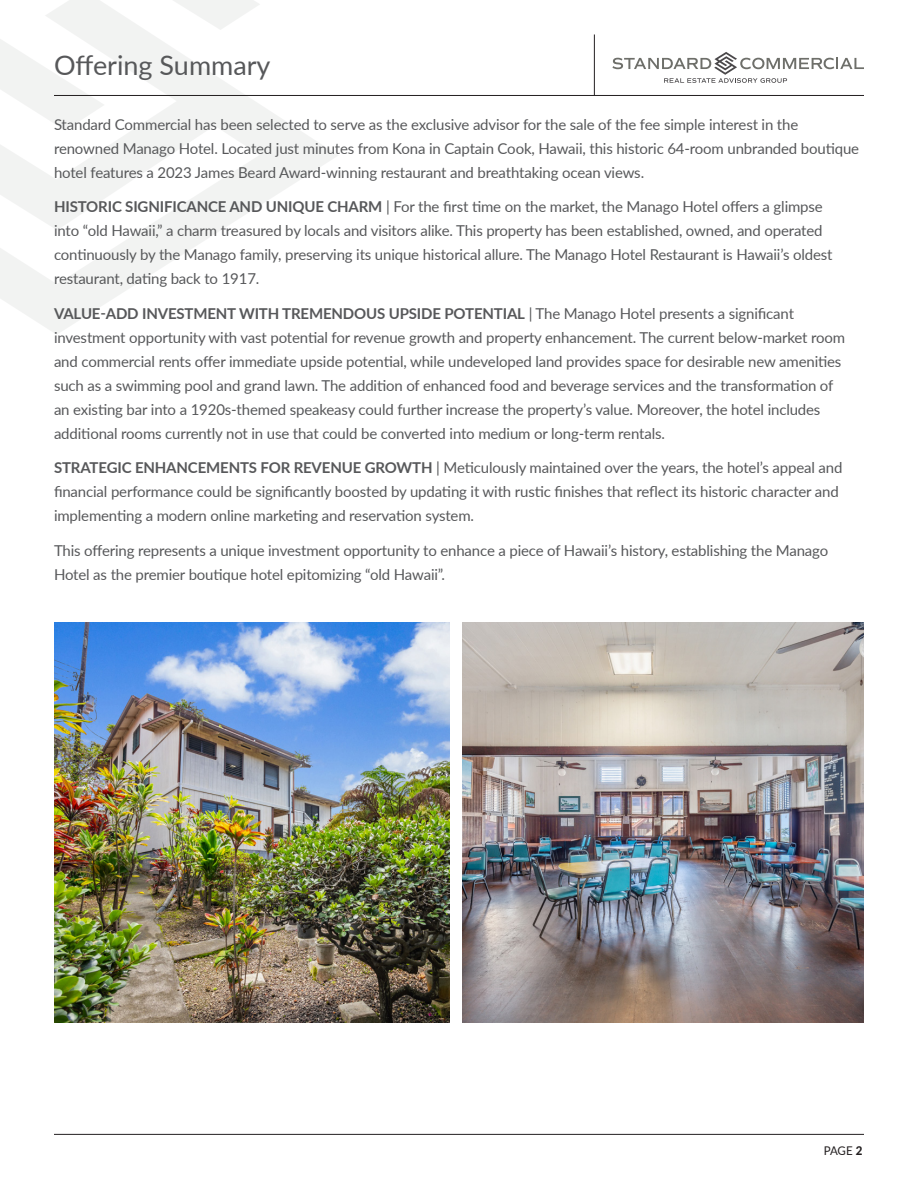
<style>
.page{position:relative;width:918px;height:1188px;background:#fff}
.page>*{position:absolute;margin:0;border:0;box-sizing:border-box;transform-origin:0 0}
.t1{font:27px "Lato";color:#57585a}
.t2{font:15px/24px "Lato";letter-spacing:-.01em;color:#57585a}
.t3{font:12px "Lato";color:#231f20;scale:.96 1}
.s1{font-weight:700}
.s2{font-weight:800}
</style>
<div class="page">
<hr style="left:594px;top:34px;width:1px;height:62px;background:#231f20">
<svg style="left:612px;top:52px;width:252px;height:31px"></svg>
<svg style="left:0;top:0;width:338px;height:334px"></svg>
<hr style="left:54px;top:95px;width:810px;height:1px;background:#231f20">
<hr style="left:54px;top:1134px;width:810px;height:1px;background:#231f20">
<img style="left:54px;top:623px;width:395px;height:399px">
<img style="left:463px;top:623px;width:401px;height:399px">
<p class="t1" style="left:54px;top:46px;width:218px">Offering Summary</p>
<p class="t2" style="left:54px;top:112px;width:807px">Standard Commercial has been selected to serve as the exclusive advisor for the sale of the fee simple interest in the renowned Manago Hotel. Located just minutes from Kona in Captain Cook, Hawaii, this historic 64-room unbranded boutique hotel features a 2023 James Beard Award-winning restaurant and breathtaking ocean views.</p>
<p class="t2" style="left:54px;top:194px;width:780px"><span class="s1">HISTORIC SIGNIFICANCE AND UNIQUE CHARM</span> | For the first time on the market, the Manago Hotel offers a glimpse into “old Hawaii,” a charm treasured by locals and visitors alike. This property has been established, owned, and operated continuously by the Manago family, preserving its unique historical allure. The Manago Hotel Restaurant is Hawaii’s oldest restaurant, dating back to 1917.</p>
<p class="t2" style="left:54px;top:301px;width:793px"><span class="s1">VALUE-ADD INVESTMENT WITH TREMENDOUS UPSIDE POTENTIAL</span> | The Manago Hotel presents a significant investment opportunity with vast potential for revenue growth and property enhancement. The current below-market room and commercial rents offer immediate upside potential, while undeveloped land provides space for desirable new amenities such as a swimming pool and grand lawn. The addition of enhanced food and beverage services and the transformation of an existing bar into a 1920s-themed speakeasy could further increase the property’s value. Moreover, the hotel includes additional rooms currently not in use that could be converted into medium or long-term rentals.</p>
<p class="t2" style="left:54px;top:455px;width:790px"><span class="s1">STRATEGIC ENHANCEMENTS FOR REVENUE GROWTH</span> | Meticulously maintained over the years, the hotel’s appeal and financial performance could be significantly boosted by updating it with rustic finishes that reflect its historic character and implementing a modern online marketing and reservation system.</p>
<p class="t2" style="left:54px;top:538px;width:776px">This offering represents a unique investment opportunity to enhance a piece of Hawaii’s history, establishing the Manago<br>Hotel as the premier boutique hotel epitomizing “old Hawaii”.</p>
<p class="t3" style="left:824px;top:1142px;width:42px">PAGE <span class="s2">2</span></p>
</div>
